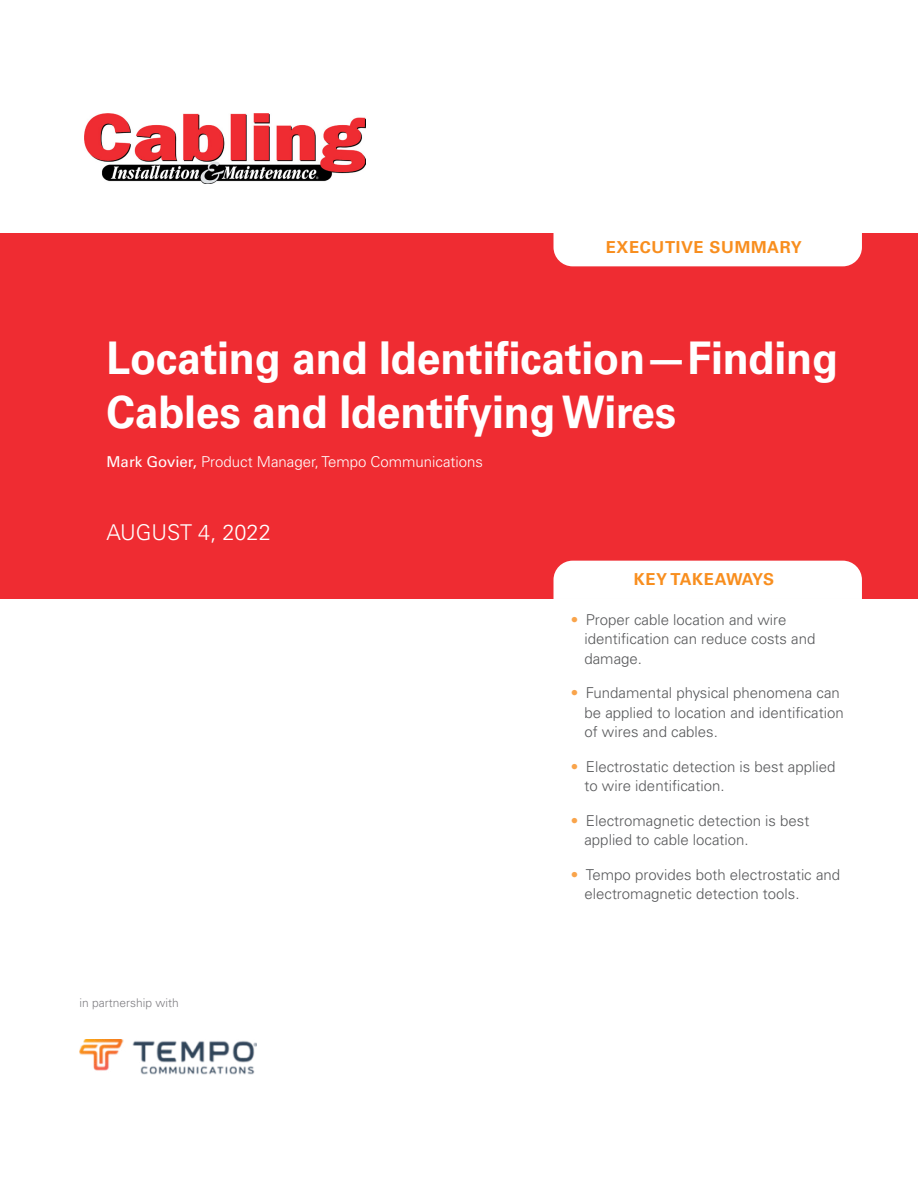
<style>
.page{position:relative;width:918px;height:1188px;background:#fff}
.page>*{position:absolute;margin:0;border:0;box-sizing:border-box;transform-origin:0 0}
.t1{font:700 45px/54px "Univers LT Std";letter-spacing:-.005em;color:#fff;scale:.95 1}
.t2{font:300 21.75px "Univers LT Std";color:#fff}
.t3{font:700 16.5px "Univers LT Std";letter-spacing:.04em;color:#f88e1e}
.t4{font:700 16.5px "Univers LT Std";letter-spacing:.01em;color:#f88e1e}
.t5{font:300 15px/19.5px "Univers LT Std";color:#58595b}
.t6{font:300 15px "Univers LT Std";color:#fff}
.t7{font:300 12px "Univers LT Std";color:#807f83}
.s1{font-weight:400}
.s2{color:#f9a44b}
</style>
<div class="page">
<div style="left:0;top:233px;width:918px;height:365px;background:#ef2c32"></div>
<div style="left:554px;top:233px;width:308px;height:33px;background:#fff"></div>
<div style="left:554px;top:561px;width:308px;height:37px;background:#fff"></div>
<img style="left:85px;top:114px;width:280px;height:69px">
<img style="left:80px;top:1040px;width:176px;height:35px">
<p class="t3" style="left:606px;top:237px;width:197px">EXECUTIVE SUMMARY</p>
<h1 class="t1" style="left:106px;top:331px;width:772px">Locating and Identification—Finding<br>Cables and Identifying Wires</h1>
<p class="t6" style="left:106px;top:453px;width:378px"><span class="s1">Mark Govier,</span> Product Manager, Tempo Communications</p>
<h2 class="t2" style="left:106px;top:519px;width:166px">AUGUST 4, 2022</h2>
<p class="t7" style="left:80px;top:996px;width:101px">in partnership with</p>
<p class="t4" style="left:634px;top:570px;width:142px">KEY TAKEAWAYS</p>
<p class="t5" style="left:584px;top:610px;width:232px;text-indent:-14px"><span class="s2">•</span> Proper cable location and wire identification can reduce costs and damage.</p>
<p class="t5" style="left:584px;top:683px;width:261px;text-indent:-14px"><span class="s2">•</span> Fundamental physical phenomena can be applied to location and identification of wires and cables.</p>
<p class="t5" style="left:584px;top:757px;width:253px;text-indent:-14px"><span class="s2">•</span> Electrostatic detection is best applied to wire identification.</p>
<p class="t5" style="left:584px;top:811px;width:226px;text-indent:-14px"><span class="s2">•</span> Electromagnetic detection is best applied to cable location.</p>
<p class="t5" style="left:584px;top:865px;width:257px;text-indent:-14px"><span class="s2">•</span> Tempo provides both electrostatic and electromagnetic detection tools.</p>
</div>
